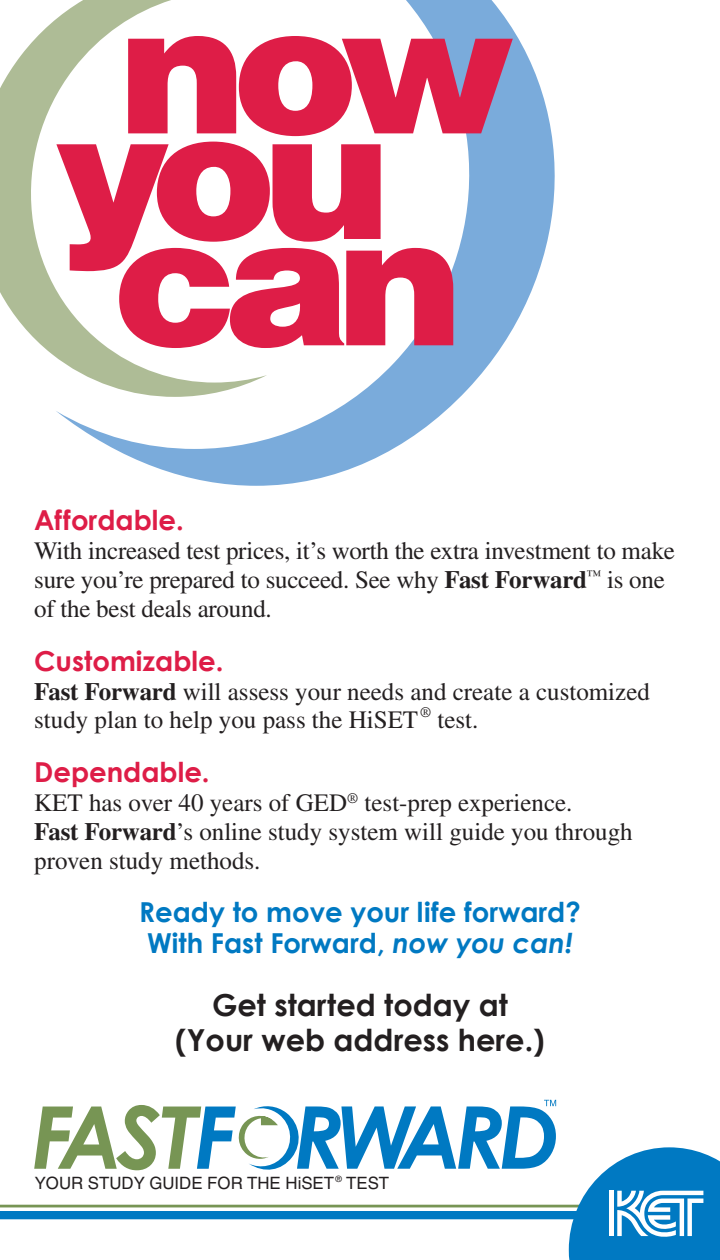
<style>
.page{position:relative;width:720px;height:1260px;background:#fff}
.page>*{position:absolute;margin:0;border:0;box-sizing:border-box;transform-origin:0 0}
.t1{font:700 30.25px/35px "Century Gothic";color:#231f20;text-align:center}
.t2{font:700 27.5px/31.8px "Century Gothic";color:#0079c2}
.t3{font:700 27.5px "Century Gothic";color:#de1d47}
.t4{font:25px/28.8px "Times";color:#231f20}
.t5{font:17px "Helvetica";color:#231f20}
.s1{font-weight:700}
.s2{font-style:italic}
</style>
<div class="page">
<svg style="left:56px;top:0;width:499px;height:486px"></svg>
<svg style="left:0;top:0;width:267px;height:397px"></svg>
<svg style="left:128px;top:36px;width:385px;height:100px;fill:#de1d47"></svg>
<svg style="left:119px;top:248px;width:334px;height:100px"></svg>
<svg style="left:56px;top:142px;width:325px;height:129px;fill:#de1d47"></svg>
<div style="left:0;top:1211px;width:720px;height:8px;background:#0079c2"></div>
<hr style="left:0;top:1205px;width:720px;height:2px;background:#779554">
<svg style="left:569px;top:1147px;width:151px;height:113px"></svg>
<svg style="left:34px;top:1100px;width:522px;height:71px"></svg>
<p class="t3" style="left:34px;top:503px;width:151px">Affordable.</p>
<p class="t4" style="left:34px;top:536px;width:642px">With increased test prices, it’s worth the extra investment to make sure you’re prepared to succeed. See why <span class="s1">Fast Forward</span><sup>™</sup> is one of the best deals around.</p>
<p class="t3" style="left:34px;top:643px;width:191px">Customizable.</p>
<p class="t4" style="left:34px;top:677px;width:617px"><span class="s1">Fast Forward</span> will assess your needs and create a customized study plan to help you pass the HiSET<sup>®</sup> test.</p>
<p class="t3" style="left:34px;top:755px;width:177px">Dependable.</p>
<p class="t4" style="left:34px;top:788px;width:600px">KET has over 40 years of GED<sup>®</sup> test-prep experience.<br><span class="s1">Fast Forward</span>’s online study system will guide you through proven study methods.</p>
<p class="t2" style="left:139px;top:895px;width:443px">Ready to move your life forward?<br>With Fast Forward, <span class="s2">now you can!</span></p>
<p class="t1" style="left:175px;top:987px;width:371px">Get started today at (Your web address here.)</p>
<p class="t5" style="left:35px;top:1173px;width:356px">YOUR STUDY GUIDE FOR THE HiSET <sup>®</sup> TEST</p>
</div>
